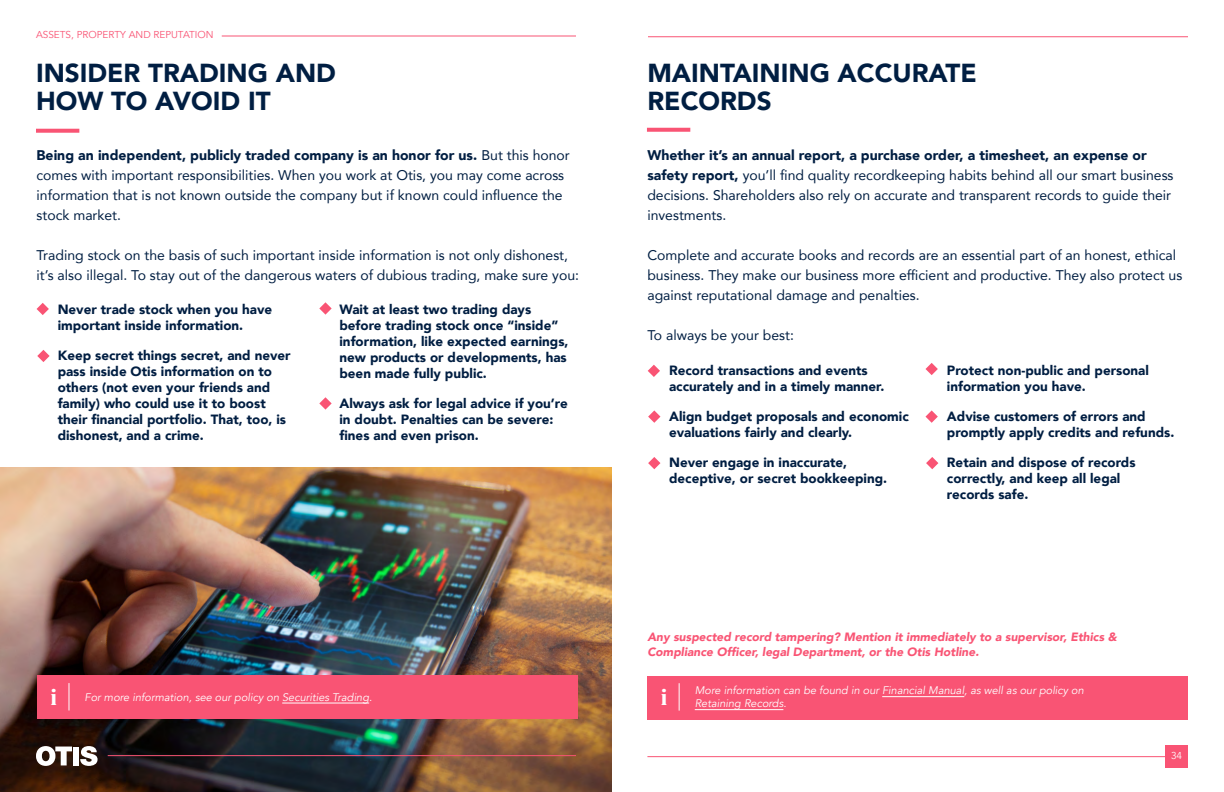
<style>
.page{position:relative;width:1224px;height:792px;background:#fff}
.page>*{position:absolute;margin:0;border:0;box-sizing:border-box;transform-origin:0 0}
.t1{font:900 26px/28px "Avenir";color:#001e42}
.t2{font:700 25px "Grifo M";color:#fff}
.t3{font:14px/20px "Avenir";color:#001e42}
.t4{font:900 13.4px/16px "Avenir";color:#001e42}
.t5{font:italic 900 12px/15px "Avenir";color:#f95474}
.t6{font:italic 11px/13px "Avenir";color:#fff}
.t7{font:10px "Avenir";color:#f95474}
.t8{font:10px "Avenir";color:#fff}
.s1{font-weight:900}
</style>
<div class="page">
<img style="left:0;top:468px;width:612px;height:324px">
<hr style="left:648px;top:36px;width:540px;height:1px;background:#f95474">
<hr style="left:108px;top:755px;width:468px;height:1px;background:#f95474">
<hr style="left:647px;top:756px;width:541px;height:1px;background:#f95474">
<div style="left:1165px;top:745px;width:23px;height:23px;background:#f95474"></div>
<hr style="left:222px;top:36px;width:354px;height:1px;background:#f95474">
<svg style="left:36px;top:129px;width:43px;height:4px"></svg>
<svg style="left:647px;top:128px;width:43px;height:4px"></svg>
<svg style="left:37px;top:303px;width:12px;height:12px"></svg>
<svg style="left:319px;top:302px;width:13px;height:13px"></svg>
<svg style="left:648px;top:365px;width:12px;height:12px"></svg>
<svg style="left:926px;top:363px;width:12px;height:12px"></svg>
<svg style="left:926px;top:410px;width:12px;height:13px"></svg>
<svg style="left:926px;top:457px;width:12px;height:12px"></svg>
<svg style="left:648px;top:410px;width:12px;height:13px"></svg>
<svg style="left:648px;top:457px;width:12px;height:12px"></svg>
<svg style="left:319px;top:397px;width:13px;height:13px"></svg>
<svg style="left:37px;top:350px;width:13px;height:12px"></svg>
<div style="left:647px;top:676px;width:541px;height:43px;background:#f95474"></div>
<hr style="left:882px;top:696px;width:82px;height:1px;background:#fff">
<hr style="left:695px;top:709px;width:88px;height:1px;background:#fff">
<svg style="left:679px;top:683px;width:1px;height:28px"></svg>
<div style="left:37px;top:676px;width:541px;height:43px;background:#f95474"></div>
<hr style="left:282px;top:703px;width:87px;height:1px;background:#fff">
<svg style="left:69px;top:683px;width:1px;height:27px"></svg>
<svg style="left:36px;top:746px;width:36px;height:20px"></svg>
<div style="left:73px;top:747px;width:6px;height:18px;background:#fff"></div>
<svg style="left:80px;top:746px;width:18px;height:20px"></svg>
<p class="t7" style="left:36px;top:29px;width:179px">ASSETS, PROPERTY AND REPUTATION</p>
<h1 class="t1" style="left:36px;top:58px;width:301px">INSIDER TRADING AND<br>HOW TO AVOID IT</h1>
<h1 class="t1" style="left:647px;top:58px;width:331px">MAINTAINING ACCURATE<br>RECORDS</h1>
<p class="t3" style="left:37px;top:145px;width:535px"><span class="s1">Being an independent, publicly traded company is an honor for us.</span> But this honor comes with important responsibilities. When you work at Otis, you may come across information that is not known outside the company but if known could influence the stock market.</p>
<p class="t3" style="left:37px;top:245px;width:544px">Trading stock on the basis of such important inside information is not only dishonest, it’s also illegal. To stay out of the dangerous waters of dubious trading, make sure you:</p>
<p class="t4" style="left:58px;top:301px;width:216px">Never trade stock when you have important inside information.</p>
<p class="t4" style="left:58px;top:347px;width:234px">Keep secret things secret, and never pass inside Otis information on to others (not even your friends and family) who could use it to boost their financial portfolio. That, too, is dishonest, and a crime.</p>
<p class="t4" style="left:340px;top:301px;width:231px">Wait at least two trading days before trading stock once “inside” information, like expected earnings, new products or developments, has been made fully public.</p>
<p class="t4" style="left:340px;top:395px;width:230px">Always ask for legal advice if you’re in doubt. Penalties can be severe: fines and even prison.</p>
<h2 class="t2" style="left:51px;top:685px;width:8px">i</h2>
<p class="t6" style="left:85px;top:690px;width:289px">For more information, see our policy on Securities Trading.</p>
<p class="t3" style="left:647px;top:145px;width:528px"><span class="s1">Whether it’s an annual report, a purchase order, a timesheet, an expense or safety report,</span> you’ll find quality recordkeeping habits behind all our smart business decisions. Shareholders also rely on accurate and transparent records to guide their investments.</p>
<p class="t3" style="left:647px;top:245px;width:536px">Complete and accurate books and records are an essential part of an honest, ethical business. They make our business more efficient and productive. They also protect us against reputational damage and penalties.</p>
<p class="t3" style="left:647px;top:325px;width:148px">To always be your best:</p>
<p class="t4" style="left:669px;top:362px;width:217px">Record transactions and events accurately and in a timely manner.</p>
<p class="t4" style="left:669px;top:408px;width:241px">Align budget proposals and economic evaluations fairly and clearly.</p>
<p class="t4" style="left:669px;top:454px;width:220px">Never engage in inaccurate, deceptive, or secret bookkeeping.</p>
<p class="t4" style="left:947px;top:362px;width:203px">Protect non-public and personal information you have.</p>
<p class="t4" style="left:947px;top:408px;width:229px">Advise customers of errors and promptly apply credits and refunds.</p>
<p class="t4" style="left:947px;top:454px;width:190px">Retain and dispose of records correctly, and keep all legal records safe.</p>
<p class="t5" style="left:647px;top:629px;width:471px">Any suspected record tampering? Mention it immediately to a supervisor, Ethics &amp;<br>Compliance Officer, legal Department, or the Otis Hotline.</p>
<h2 class="t2" style="left:661px;top:685px;width:8px">i</h2>
<p class="t6" style="left:695px;top:684px;width:391px">More information can be found in our Financial Manual, as well as our policy on<br>Retaining Records.</p>
<p class="t8" style="left:1171px;top:750px;width:13px">34</p>
</div>
